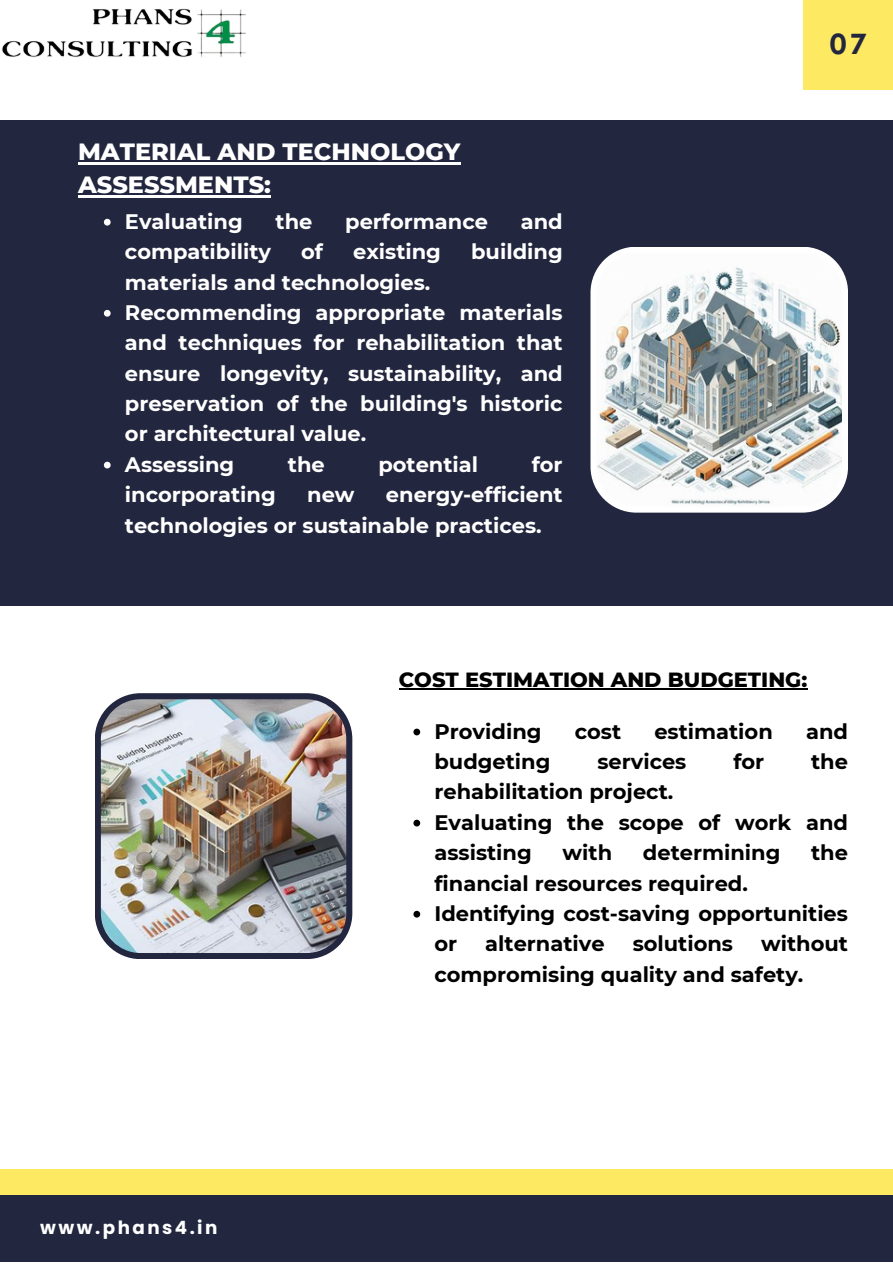
<style>
.page{position:relative;width:893px;height:1264px;background:#fff}
.page>*{position:absolute;margin:0;border:0;box-sizing:border-box;transform-origin:0 0}
.t1{font:700 27px "Nourd";color:#22263e}
.t2{font:800 24px/32.5px "Montserrat";color:#fff}
.t3{font:700 21px/30.3px "Montserrat";color:#fff;text-align:justify}
.t4{font:700 21px/30.3px "Montserrat";color:#000}
.t5{font:800 21px "Montserrat";color:#000}
.t6{font:700 18.3px "Poppins";letter-spacing:.135em;color:#fff}
</style>
<div class="page">
<div style="left:803px;top:0;width:89px;height:89px;background:#fde962"></div>
<div style="left:0;top:120px;width:892px;height:486px;background:#22263e"></div>
<img style="left:590px;top:247px;width:258px;height:265px">
<div style="left:0;top:1194px;width:892px;height:68px;background:#22263e"></div>
<div style="left:0;top:1168px;width:892px;height:26px;background:#fde962"></div>
<img style="left:1px;top:8px;width:245px;height:49px">
<img style="left:95px;top:693px;width:257px;height:266px">
<hr style="left:78px;top:163px;width:382px;height:2px;background:#fff">
<hr style="left:78px;top:195px;width:193px;height:2px;background:#fff">
<svg style="left:104px;top:219px;width:7px;height:6px"></svg>
<svg style="left:104px;top:310px;width:7px;height:7px"></svg>
<svg style="left:104px;top:462px;width:7px;height:6px"></svg>
<hr style="left:399px;top:688px;width:408px;height:1px;background:#000">
<svg style="left:413px;top:728px;width:7px;height:7px"></svg>
<svg style="left:413px;top:819px;width:7px;height:7px"></svg>
<svg style="left:413px;top:910px;width:7px;height:7px"></svg>
<p class="t2" style="left:78px;top:135px;width:384px">MATERIAL AND TECHNOLOGY<br>ASSESSMENTS:</p>
<p class="t3" style="left:125px;top:206px;width:119px">Evaluating</p>
<p class="t3" style="left:275px;top:206px;width:38px">the</p>
<p class="t3" style="left:345px;top:206px;width:144px">performance</p>
<p class="t3" style="left:520px;top:206px;width:43px">and</p>
<p class="t3" style="left:125px;top:236px;width:148px">compatibility</p>
<p class="t3" style="left:301px;top:236px;width:23px">of</p>
<p class="t3" style="left:353px;top:236px;width:89px">existing</p>
<p class="t3" style="left:471px;top:236px;width:93px">building</p>
<p class="t3" style="left:125px;top:267px;width:307px">materials and technologies.</p>
<p class="t3" style="left:125px;top:297px;width:439px">Recommending appropriate materials and techniques for rehabilitation that ensure longevity, sustainability, and preservation of the building's historic or architectural value.</p>
<p class="t3" style="left:125px;top:449px;width:111px">Assessing</p>
<p class="t3" style="left:288px;top:449px;width:38px">the</p>
<p class="t3" style="left:378px;top:449px;width:101px">potential</p>
<p class="t3" style="left:531px;top:449px;width:32px">for</p>
<p class="t3" style="left:125px;top:479px;width:152px">incorporating</p>
<p class="t3" style="left:307px;top:479px;width:49px">new</p>
<p class="t3" style="left:125px;top:479px;width:439px;text-indent:261px">energy-efficient technologies or sustainable practices.</p>
<p class="t1" style="left:828px;top:27px;width:40px">07</p>
<p class="t6" style="left:40px;top:1214px;width:179px">www.phans4.in</p>
<p class="t5" style="left:399px;top:667px;width:410px">COST ESTIMATION AND BUDGETING:</p>
<p class="t4" style="left:434px;top:716px;width:108px">Providing</p>
<p class="t4" style="left:574px;top:716px;width:48px">cost</p>
<p class="t4" style="left:654px;top:716px;width:120px">estimation</p>
<p class="t4" style="left:806px;top:716px;width:43px">and</p>
<p class="t4" style="left:434px;top:746px;width:117px">budgeting</p>
<p class="t4" style="left:597px;top:746px;width:91px">services</p>
<p class="t4" style="left:733px;top:746px;width:32px">for</p>
<p class="t4" style="left:811px;top:746px;width:38px">the</p>
<p class="t4" style="left:434px;top:776px;width:240px">rehabilitation project.</p>
<p class="t4" style="left:434px;top:807px;width:415px">Evaluating the scope of work and assisting</p>
<p class="t4" style="left:562px;top:837px;width:51px">with</p>
<p class="t4" style="left:643px;top:837px;width:139px">determining</p>
<p class="t4" style="left:811px;top:837px;width:38px">the</p>
<p class="t4" style="left:434px;top:867px;width:315px">financial resources required.</p>
<p class="t4" style="left:434px;top:898px;width:415px">Identifying cost-saving opportunities or</p>
<p class="t4" style="left:434px;top:928px;width:415px;text-indent:326px">without compromising quality and safety.</p>
<p class="t4" style="left:485px;top:928px;width:121px">alternative</p>
<p class="t4" style="left:632px;top:928px;width:102px">solutions</p>
</div>
